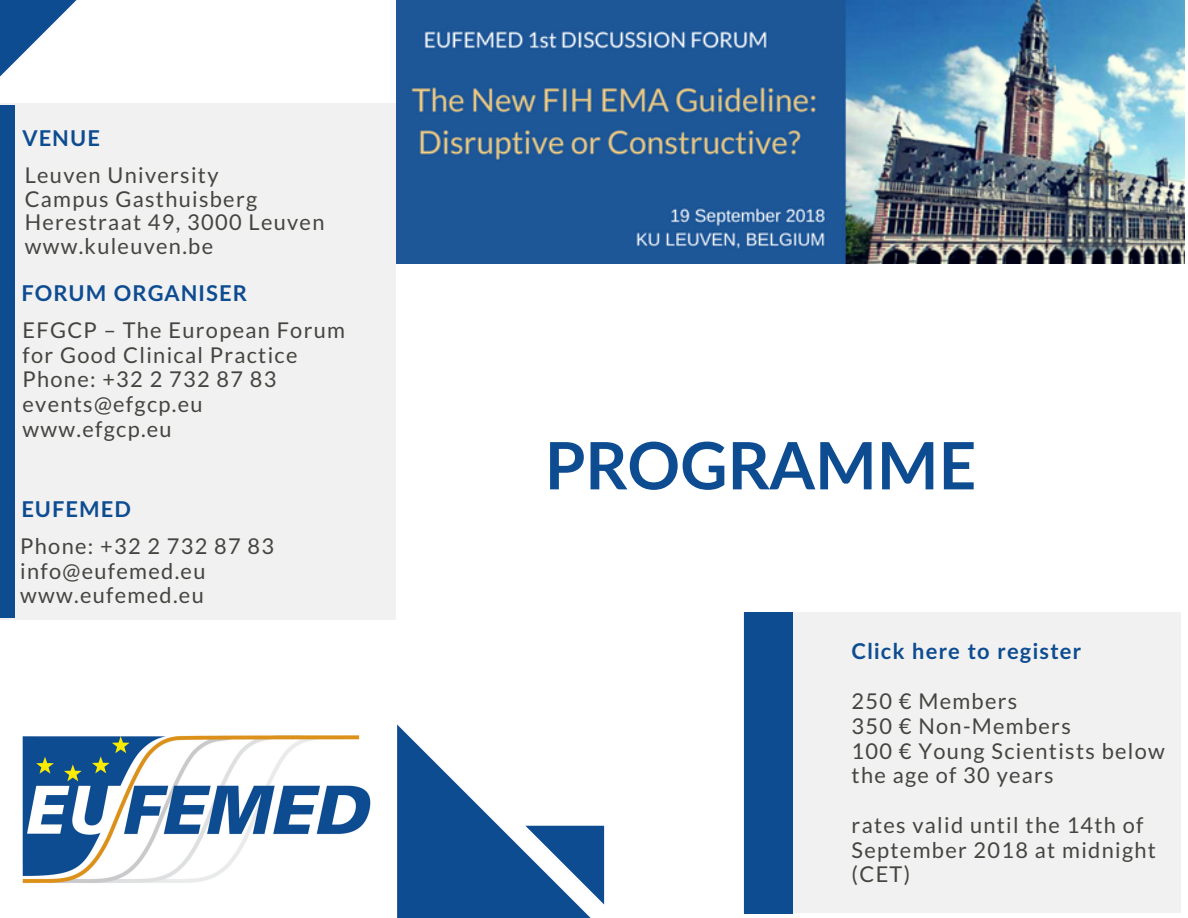
<style>
.page{position:relative;width:1188px;height:918px;background:#fff}
.page>*{position:absolute;margin:0;border:0;box-sizing:border-box;transform-origin:0 0}
.t1{font:700 65.4px "Lato";color:#0d4c91}
.t2{font:21.75px/24.8px "Lato";letter-spacing:.06em;color:#444440}
.t3{font:700 21.75px "Lato";letter-spacing:.05em;color:#0d4c91}
</style>
<div class="page">
<svg style="left:397px;top:724px;width:208px;height:194px"></svg>
<div style="left:0;top:104px;width:396px;height:516px;background:#f1f1f1"></div>
<div style="left:744px;top:612px;width:437px;height:300px;background:#f1f1f1"></div>
<svg style="left:525px;top:826px;width:79px;height:78px"></svg>
<div style="left:0;top:105px;width:15px;height:513px;background:#0d4c91"></div>
<div style="left:745px;top:612px;width:48px;height:301px;background:#0d4c91"></div>
<svg style="left:0;top:0;width:146px;height:104px"></svg>
<img style="left:22px;top:735px;width:349px;height:148px">
<img style="left:396px;top:0;width:789px;height:263px">
<p class="t3" style="left:22px;top:124px;width:79px">VENUE</p>
<p class="t2" style="left:25px;top:163px;width:301px;line-height:23.7px">Leuven University<br>Campus Gasthuisberg<br>Herestraat 49, 3000 Leuven www.kuleuven.be</p>
<p class="t3" style="left:21px;top:280px;width:227px">FORUM ORGANISER</p>
<p class="t2" style="left:22px;top:317px;width:324px">EFGCP – The European Forum for Good Clinical Practice<br>Phone: +32 2 732 87 83 events@efgcp.eu www.efgcp.eu</p>
<p class="t3" style="left:21px;top:496px;width:111px">EUFEMED</p>
<p class="t2" style="left:20px;top:533px;width:255px">Phone: +32 2 732 87 83 info@eufemed.eu www.eufemed.eu</p>
<h1 class="t1" style="left:545px;top:425px;width:433px">PROGRAMME</h1>
<p class="t3" style="left:852px;top:637px;width:231px">Click here to register</p>
<p class="t2" style="left:852px;top:688px;width:315px">250 € Members<br>350 € Non-Members<br>100 € Young Scientists below the age of 30 years</p>
<p class="t2" style="left:852px;top:812px;width:306px">rates valid until the 14th of<br>September 2018 at midnight (CET)</p>
</div>
